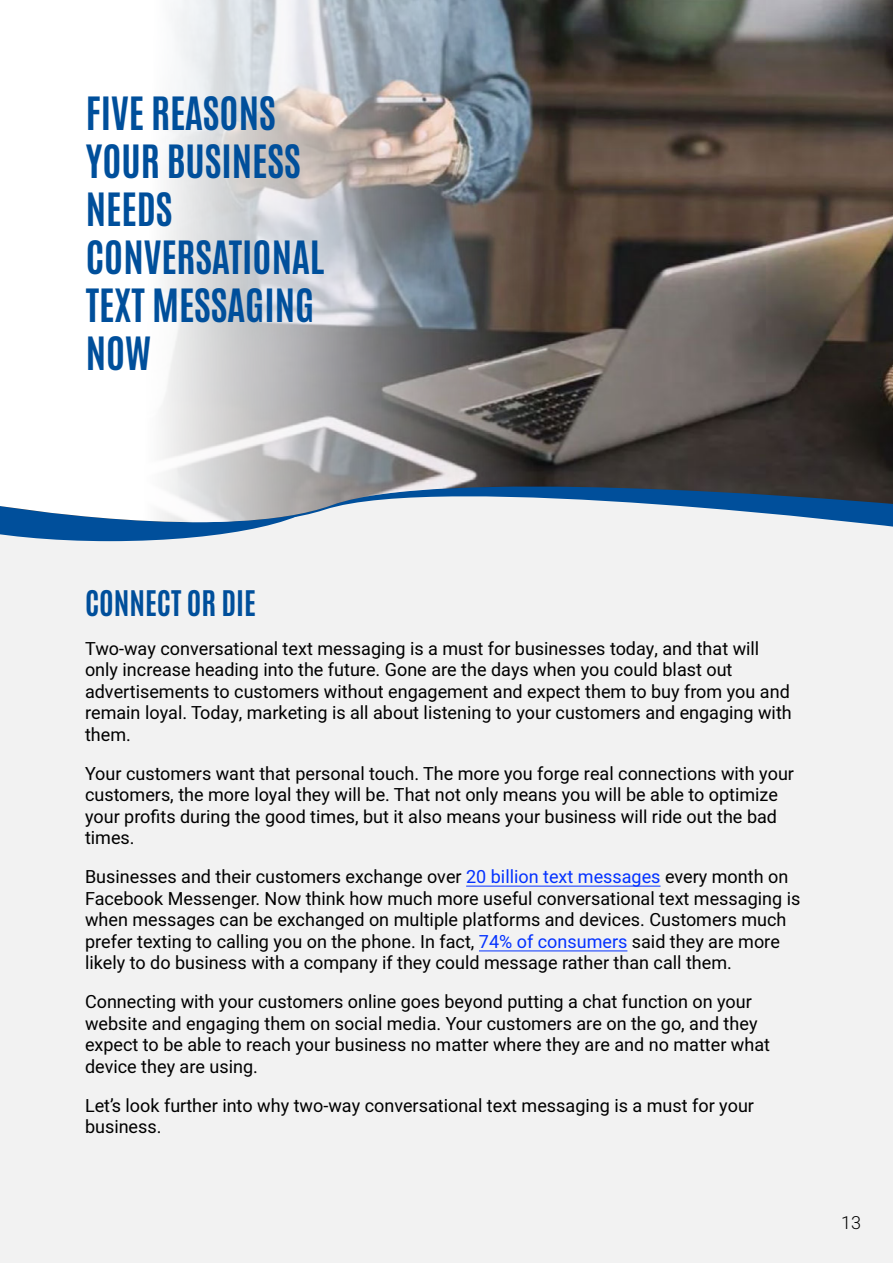
<style>
.page{position:relative;width:893px;height:1263px;background:#f2f2f2}
.page>*{position:absolute;margin:0;border:0;box-sizing:border-box;transform-origin:0 0}
.t1{font:39px/48px "Antonio";color:#004f9b}
.t2{font:30px "Antonio";color:#004f9b}
.t3{font:18px/21.6px "Heebo";color:#000}
.t4{font:18px "Heebo";color:#000}
.s1{color:#0432ff}
</style>
<div class="page">
<svg style="left:0;top:524px;width:273px;height:17px"></svg>
<svg style="left:0;top:0;width:893px;height:524px"></svg>
<hr style="left:479px;top:950px;width:148px;height:1px;background:#0432ff">
<hr style="left:466px;top:886px;width:194px;height:1px;background:#0432ff">
<h1 class="t1" style="left:86px;top:93px;width:240px">FIVE REASONS<br>YOUR BUSINESS<br>NEEDS<br>CONVERSATIONAL<br>TEXT MESSAGING<br>NOW</h1>
<h2 class="t2" style="left:85px;top:588px;width:172px">CONNECT OR DIE</h2>
<p class="t3" style="left:85px;top:637px;width:708px">Two-way conversational text messaging is a must for businesses today, and that will only increase heading into the future. Gone are the days when you could blast out advertisements to customers without engagement and expect them to buy from you and remain loyal. Today, marketing is all about listening to your customers and engaging with them.</p>
<p class="t3" style="left:85px;top:762px;width:710px">Your customers want that personal touch. The more you forge real connections with your customers, the more loyal they will be. That not only means you will be able to optimize</p>
<p class="t4" style="left:85px;top:804px;width:693px">your profits during the good times, but it also means your business will ride out the bad</p>
<p class="t3" style="left:85px;top:819px;width:705px;line-height:38.5px">times.<br>Businesses and their customers exchange over <span class="s1">20 billion text messages</span> every month on</p>
<p class="t3" style="left:85px;top:887px;width:717px">Facebook Messenger. Now think how much more useful conversational text messaging is when messages can be exchanged on multiple platforms and devices. Customers much prefer texting to calling you on the phone. In fact, <span class="s1">74% of consumers</span> said they are more likely to do business with a company if they could message rather than call them.</p>
<p class="t3" style="left:85px;top:991px;width:686px">Connecting with your customers online goes beyond putting a chat function on your website and engaging them on social media. Your customers are on the go, and they expect to be able to reach your business no matter where they are and no matter what device they are using.</p>
<p class="t3" style="left:85px;top:1094px;width:670px">Let’s look further into why two-way conversational text messaging is a must for your business.</p>
<p class="t4" style="left:841px;top:1210px;width:21px">13</p>
</div>
